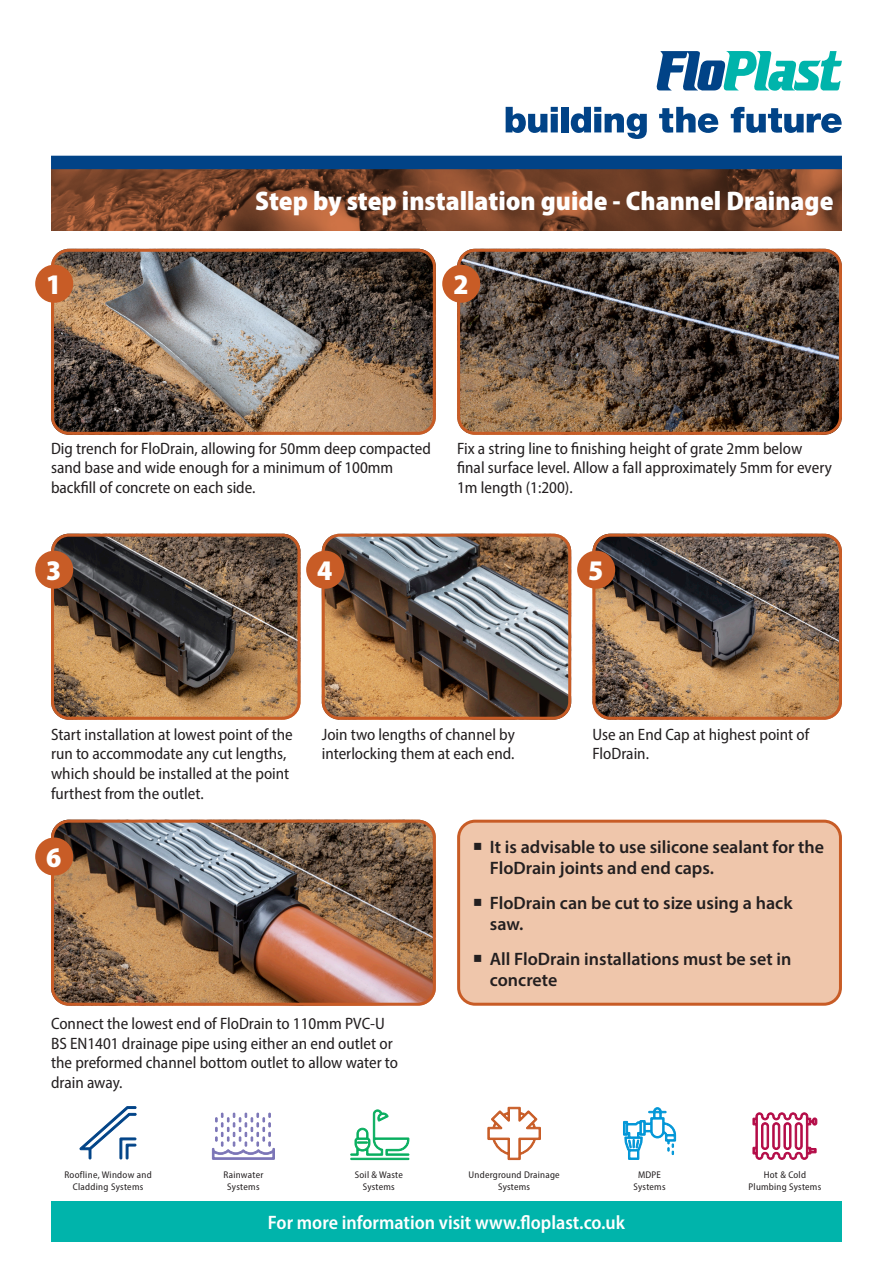
<style>
.page{position:relative;width:893px;height:1263px;background:#fff}
.page>*{position:absolute;margin:0;border:0;box-sizing:border-box;transform-origin:0 0}
.t1{font:900 semi-condensed 28.5px "Myriad Pro";color:#fff}
.t2{font:900 semi-condensed 27px "Myriad Pro";color:#fff}
.t3{font:600 semi-condensed 19.5px "Myriad Pro";color:#fff}
.t4{font:600 18px/21.6px "Myriad Pro";color:#231f20}
.t5{font:semi-condensed 16.5px/19.8px "Myriad Pro";color:#231f20}
.t6{font:semi-condensed 9.75px/11.7px "Myriad Pro";letter-spacing:.025em;color:#231f20;text-align:center}
</style>
<div class="page">
<svg style="left:506px;top:107px;width:52px;height:26px"></svg>
<div style="left:561px;top:107px;width:7px;height:25px;background:#014387"></div>
<svg style="left:571px;top:107px;width:76px;height:32px"></svg>
<svg style="left:659px;top:107px;width:59px;height:26px"></svg>
<svg style="left:731px;top:107px;width:111px;height:26px"></svg>
<svg style="left:656px;top:51px;width:186px;height:40px"></svg>
<svg style="left:51px;top:169px;width:791px;height:61px;background:#79442a"></svg>
<div style="left:51px;top:156px;width:791px;height:13px;background:#014387"></div>
<img style="left:52px;top:249px;width:380px;height:182px">
<div style="left:51px;top:249px;width:385px;height:186px;border:3px solid #c85c26;border-radius:16px"></div>
<img style="left:461px;top:249px;width:380px;height:182px">
<div style="left:457px;top:249px;width:385px;height:186px;border:3px solid #c85c26;border-radius:16px"></div>
<img style="left:52px;top:534px;width:248px;height:182px">
<div style="left:51px;top:534px;width:249px;height:186px;border:3px solid #c85c26;border-radius:16px"></div>
<img style="left:322px;top:534px;width:249px;height:182px">
<div style="left:322px;top:534px;width:249px;height:186px;border:3px solid #c85c26;border-radius:16px"></div>
<img style="left:596px;top:534px;width:245px;height:182px">
<div style="left:592px;top:534px;width:250px;height:186px;border:3px solid #c85c26;border-radius:16px"></div>
<img style="left:52px;top:820px;width:380px;height:182px">
<div style="left:51px;top:820px;width:385px;height:186px;border:3px solid #c85c26;border-radius:16px"></div>
<div style="left:35px;top:265px;width:38px;height:38px;background:#c85c26;border-radius:50%"></div>
<div style="left:442px;top:265px;width:38px;height:38px;background:#c85c26;border-radius:50%"></div>
<div style="left:35px;top:551px;width:38px;height:38px;background:#c85c26;border-radius:50%"></div>
<div style="left:35px;top:837px;width:38px;height:38px;background:#c85c26;border-radius:50%"></div>
<div style="left:306px;top:551px;width:38px;height:38px;background:#c85c26;border-radius:50%"></div>
<div style="left:577px;top:551px;width:38px;height:38px;background:#c85c26;border-radius:50%"></div>
<div style="left:459px;top:821px;width:381px;height:183px;background:#efc6ab;border-radius:16px"></div>
<div style="left:457px;top:820px;width:385px;height:186px;border:3px solid #c85c26;border-radius:16px"></div>
<div style="left:51px;top:1201px;width:791px;height:41px;background:#00b4ab"></div>
<svg style="left:79px;top:1106px;width:58px;height:53px"></svg>
<svg style="left:350px;top:1109px;width:59px;height:47px"></svg>
<div style="left:350px;top:1158px;width:59px;height:2px;border:1px solid #08ae5f"></div>
<svg style="left:487px;top:1107px;width:54px;height:53px"></svg>
<svg style="left:623px;top:1107px;width:53px;height:53px"></svg>
<svg style="left:752px;top:1112px;width:65px;height:48px"></svg>
<svg style="left:212px;top:1113px;width:63px;height:47px"></svg>
<p class="t2" style="left:255px;top:183px;width:580px">Step by step installation guide - Channel Drainage</p>
<p class="t1" style="left:46px;top:265px;width:17px">1</p>
<p class="t1" style="left:453px;top:265px;width:17px">2</p>
<p class="t5" style="left:51px;top:438px;width:381px">Dig trench for FloDrain, allowing for 50mm deep compacted sand base and wide enough for a minimum of 100mm backfill of concrete on each side.</p>
<p class="t5" style="left:457px;top:438px;width:376px">Fix a string line to finishing height of grate 2mm below final surface level. Allow a fall approximately 5mm for every<br>1m length (1:200).</p>
<p class="t1" style="left:46px;top:551px;width:17px">3</p>
<p class="t1" style="left:317px;top:551px;width:17px">4</p>
<p class="t1" style="left:588px;top:551px;width:17px">5</p>
<p class="t5" style="left:51px;top:724px;width:243px">Start installation at lowest point of the run to accommodate any cut lengths, which should be installed at the point furthest from the outlet.</p>
<p class="t5" style="left:322px;top:724px;width:195px">Join two lengths of channel by interlocking them at each end.</p>
<p class="t5" style="left:592px;top:724px;width:218px">Use an End Cap at highest point of<br>FloDrain.</p>
<p class="t1" style="left:46px;top:838px;width:17px">6</p>
<p class="t5" style="left:51px;top:1013px;width:349px">Connect the lowest end of FloDrain to 110mm PVC-U BS EN1401 drainage pipe using either an end outlet or the preformed channel bottom outlet to allow water to drain away.</p>
<p class="t4" style="left:490px;top:835px;width:336px">It is advisable to use silicone sealant for the<br>FloDrain joints and end caps.</p>
<p class="t4" style="left:490px;top:891px;width:304px">FloDrain can be cut to size using a hack saw.</p>
<p class="t4" style="left:490px;top:947px;width:303px">All FloDrain installations must be set in concrete</p>
<p class="t6" style="left:64px;top:1169px;width:89px">Roofline, Window and<br>Cladding Systems</p>
<p class="t6" style="left:223px;top:1169px;width:41px">Rainwater<br>Systems</p>
<p class="t6" style="left:355px;top:1169px;width:50px">Soil &amp; Waste<br>Systems</p>
<p class="t6" style="left:469px;top:1169px;width:93px">Underground Drainage<br>Systems</p>
<p class="t6" style="left:633px;top:1169px;width:34px">MDPE<br>Systems</p>
<p class="t6" style="left:749px;top:1169px;width:74px">Hot &amp; Cold<br>Plumbing Systems</p>
<p class="t3" style="left:268px;top:1210px;width:359px">For more information visit www.floplast.co.uk</p>
</div>
